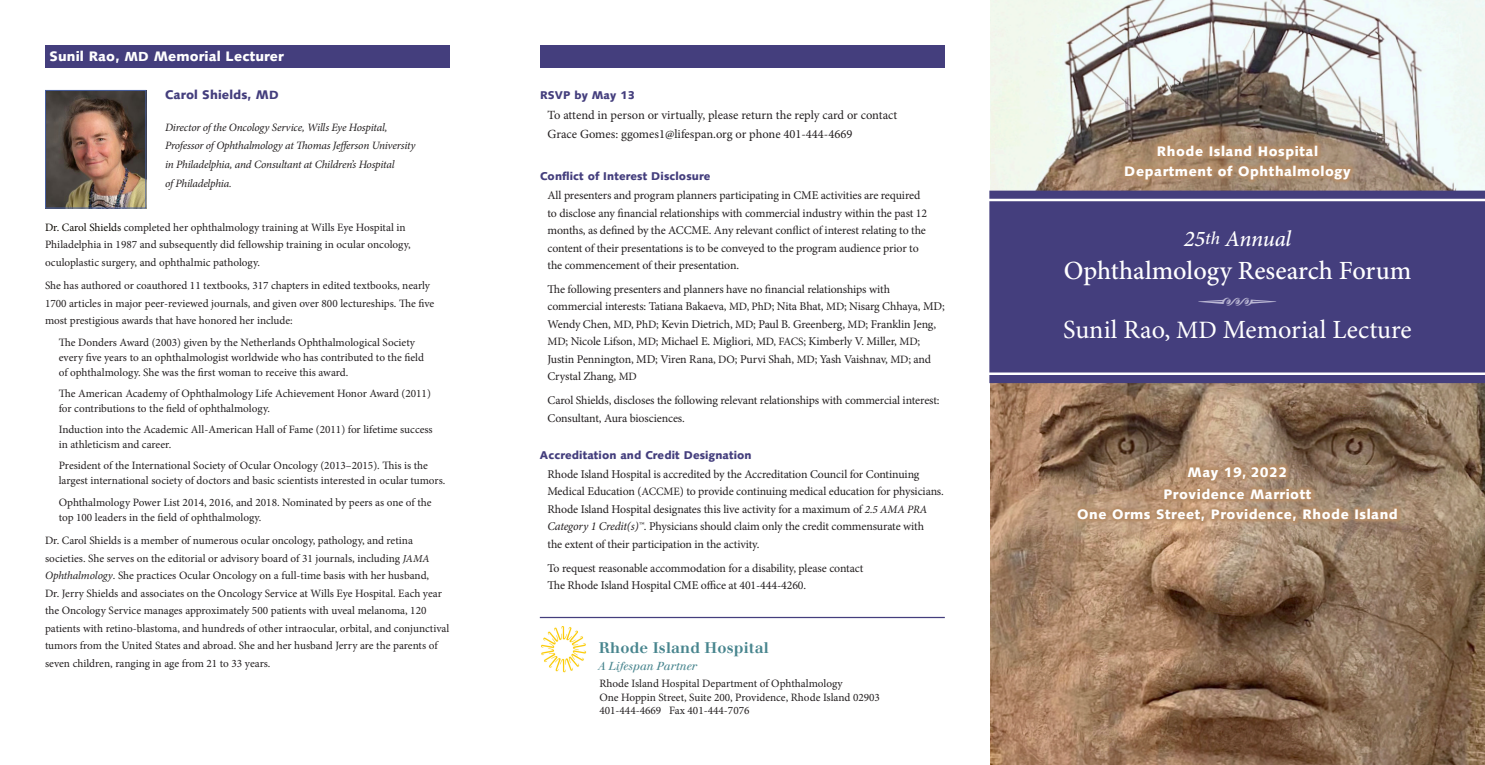
<style>
.page{position:relative;width:1485px;height:765px;background:#fff}
.page>*{position:absolute;margin:0;border:0;box-sizing:border-box;transform-origin:0 0}
.Heading_2{font:45px "Type Embellishments One Let Plain";color:#bbb8d4}
.Heading_1{font:500 26.25px "Minion Pro";color:#fff}
.Heading_1-2{font:26.25px "Minion Pro";color:#fff}
.Heading_1-3{font:italic 500 22.5px "Minion Pro";letter-spacing:-.015em;color:#fff}
.Heading_2-2{font:700 15px "Walbaum LT";letter-spacing:.01em;color:#48858e}
.Heading_1-4{font:900 13.75px/20px "Syntax";letter-spacing:.04em;color:#fff;text-align:center}
.Heading_2-3{font:900 13.75px "Syntax";letter-spacing:.01em;color:#fff}
.Text_10_12{font:12.5px/18.8px "Minion Pro";color:#231f20}
.Heading_2-4{font:900 12.5px "Syntax";letter-spacing:.01em;color:#443e7d}
.Text_10_15{font:11.88px/17.5px "Minion Pro";letter-spacing:-.015em;color:#231f20}
.Text_10_15-2{font:11.25px/17.5px "Minion Pro";letter-spacing:-.005em;color:#231f20}
.Text_10_15-3{font:italic 11.25px/18.8px "Minion Pro";letter-spacing:-.02em;color:#231f20}
.Text_9_12{font:11.25px/13.8px "Minion Pro";color:#231f20}
.Heading_2-5{font:900 11.25px "Syntax";letter-spacing:.01em;color:#443e7d}
.t1{font:italic 11.25px "Walbaum LT";color:#48858e}
.s1{font-size:13.12px}
.s2{font-size:11.88px}
.s3{color:#0e0b05}
.s4{font-style:italic;font-size:10.75px}
.s5{font-style:italic}
.s6{font-size:11.25px}
.s7{font-style:italic;font-size:11.25px}
.s8{font-size:18px}
.s9{font-size:25px}
</style>
<div class="page">
<img style="left:990px;top:0;width:495px;height:765px">
<img style="left:991px;top:0;width:494px;height:191px">
<div style="left:45px;top:45px;width:405px;height:23px;background:#443e7d"></div>
<div style="left:989px;top:191px;width:496px;height:192px;background:#443e7d"></div>
<img style="left:47px;top:92px;width:97px;height:115px">
<div style="left:45px;top:90px;width:101px;height:119px;border:1px solid #4860a1"></div>
<hr style="left:986px;top:199px;width:499px;height:2px;background:#fff">
<hr style="left:986px;top:372px;width:499px;height:3px;background:#fff">
<hr style="left:540px;top:617px;width:405px;height:1px;background:#443e7d">
<div style="left:540px;top:45px;width:405px;height:23px;background:#443e7d"></div>
<svg style="left:1073px;top:462px;width:329px;height:64px;background:#a7876a"></svg>
<img style="left:541px;top:627px;width:46px;height:46px">
<svg style="left:1121px;top:141px;width:234px;height:43px;background:#ab8a6a"></svg>
<p class="Heading_2-3" style="left:50px;top:48px;width:236px">Sunil Rao, <span class="s1">MD</span> Memorial Lecturer</p>
<p class="Heading_2-4" style="left:165px;top:88px;width:115px">Carol Shields, M<span class="s2">D</span></p>
<p class="Text_10_15-3" style="left:165px;top:118px;width:252px">Director of the Oncology Service, Wills Eye Hospital, Professor of Ophthalmology at Thomas Jefferson University in Philadelphia, and Consultant at Children’s Hospital<br>of Philadelphia.</p>
<p class="Text_10_15-2" style="left:45px;top:218px;width:367px"><span class="s3">Dr. Carol Shields</span> completed her ophthalmology training at Wills Eye Hospital in<br>Philadelphia in 1987 and subsequently did fellowship training in ocular oncology, oculoplastic surgery, and ophthalmic pathology.</p>
<p class="Text_10_15-2" style="left:45px;top:277px;width:391px">She has authored or coauthored 11 textbooks, 317 chapters in edited textbooks, nearly<br>1700 articles in major peer-reviewed journals, and given over 800 lectureships. The five most prestigious awards that have honored her include:</p>
<p class="Text_10_15-2" style="left:59px;top:335px;width:367px;line-height:15px">The Donders Award (2003) given by the Netherlands Ophthalmological Society every five years to an ophthalmologist worldwide who has contributed to the field of ophthalmology. She was the first woman to receive this award.</p>
<p class="Text_10_15-2" style="left:59px;top:386px;width:374px;line-height:15px">The American Academy of Ophthalmology Life Achievement Honor Award (2011) for contributions to the field of ophthalmology.</p>
<p class="Text_10_15-2" style="left:59px;top:422px;width:376px;line-height:15px">Induction into the Academic All-American Hall of Fame (2011) for lifetime success in athleticism and career.</p>
<p class="Text_10_15-2" style="left:59px;top:458px;width:388px;line-height:15px">President of the International Society of Ocular Oncology (2013–2015). This is the largest international society of doctors and basic scientists interested in ocular tumors.</p>
<p class="Text_10_15-2" style="left:59px;top:495px;width:374px;line-height:15px">Ophthalmology Power List 2014, 2016, and 2018. Nominated by peers as one of the top 100 leaders in the field of ophthalmology.</p>
<p class="Text_10_15-2" style="left:45px;top:532px;width:406px">Dr. Carol Shields is a member of numerous ocular oncology, pathology, and retina societies. She serves on the editorial or advisory board of 31 journals, including <span class="s4">JAMA </span><span class="s5">Ophthalmology</span>. She practices Ocular Oncology on a full-time basis with her husband,<br>Dr. Jerry Shields and associates on the Oncology Service at Wills Eye Hospital. Each year the Oncology Service manages approximately 500 patients with uveal melanoma, 120 patients with retino-blastoma, and hundreds of other intraocular, orbital, and conjunctival tumors from the United States and abroad. She and her husband Jerry are the parents of seven children, ranging in age from 21 to 33 years.</p>
<p class="Heading_2-5" style="left:540px;top:89px;width:96px">RSVP by May 13</p>
<p class="Text_10_12" style="left:548px;top:106px;width:351px">To attend in person or virtually, please return the reply card or contact<br>Grace Gomes: ggomes1@lifespan.org or phone 401-444-4669</p>
<p class="Heading_2-5" style="left:540px;top:170px;width:172px">Conflict of Interest Disclosure</p>
<p class="Text_10_15" style="left:548px;top:187px;width:381px">All presenters and program planners participating in CME activities are required to disclose any financial relationships with commercial industry within the past 12 months, as defined by the ACCME. Any relevant conflict of interest relating to the content of their presentations is to be conveyed to the program audience prior to the commencement of their presentation.</p>
<p class="Text_10_15" style="left:547px;top:280px;width:399px">The following presenters and planners have no financial relationships with commercial interests: Tatiana Bakaeva, <span class="s6">MD, PhD</span>; Nita Bhat, <span class="s6">MD</span>; Nisarg Chhaya, MD; Wendy Chen, <span class="s6">MD, PhD</span>; Kevin Dietrich, <span class="s6">MD</span>; Paul B. Greenberg, <span class="s6">MD</span>; Franklin Jeng, <span class="s6">MD</span>; Nicole Lifson, <span class="s6">MD</span>; Michael E. Migliori, <span class="s6">MD, FACS</span>; Kimberly V. Miller, <span class="s6">MD</span>; Justin Pennington, MD; Viren Rana, <span class="s6">DO</span>; Purvi Shah, <span class="s6">MD</span>; Yash Vaishnav, <span class="s6">MD</span>; and Crystal Zhang, <span class="s6">MD</span></p>
<p class="Text_10_15" style="left:547px;top:392px;width:394px">Carol Shields, discloses the following relevant relationships with commercial interest:<br>Consultant, Aura biosciences.</p>
<p class="Heading_2-5" style="left:540px;top:449px;width:213px">Accreditation and Credit Designation</p>
<p class="Text_10_15" style="left:547px;top:465px;width:398px">Rhode Island Hospital is accredited by the Accreditation Council for Continuing Medical Education (<span class="s6">ACCME</span>) to provide continuing medical education for physicians.<br>Rhode Island Hospital designates this live activity for a maximum of <span class="s7">2.5 AMA PRA </span><span class="s5">Category 1 Credit(s)™</span>. Physicians should claim only the credit commensurate with<br>the extent of their participation in the activity.</p>
<p class="Text_10_15" style="left:547px;top:559px;width:318px">To request reasonable accommodation for a disability, please contact<br>The Rhode Island Hospital CME office at 401-444-4260.</p>
<p class="Heading_2-2" style="left:599px;top:639px;width:172px">Rhode Island Hospital</p>
<p class="t1" style="left:599px;top:659px;width:100px">A Lifespan Partner</p>
<p class="Text_9_12" style="left:599px;top:677px;width:282px">Rhode Island Hospital Department of Ophthalmology<br>One Hoppin Street, Suite 200, Providence, Rhode Island 02903<br>401-444-4669 Fax 401-444-7076</p>
<p class="Heading_1-4" style="left:1124px;top:141px;width:228px">Rhode Island Hospital<br>Department of Ophthalmology</p>
<p class="Heading_1-3" style="left:1184px;top:224px;width:109px">25<span class="s8">th</span> Annual</p>
<p class="Heading_1" style="left:1064px;top:253px;width:349px">Ophthalmology Research Forum</p>
<p class="Heading_1-2" style="left:1063px;top:312px;width:350px">Sunil Rao, <span class="s9">MD</span> Memorial Lecture</p>
<p class="Heading_2" style="left:1197px;top:284px;width:83px">Q</p>
<p class="Heading_1-4" style="left:1188px;top:462px;width:101px">May 19, 2022</p>
<p class="Heading_1-4" style="left:1077px;top:484px;width:322px">Providence Marriott<br>One Orms Street, Providence, Rhode Island</p>
</div>
